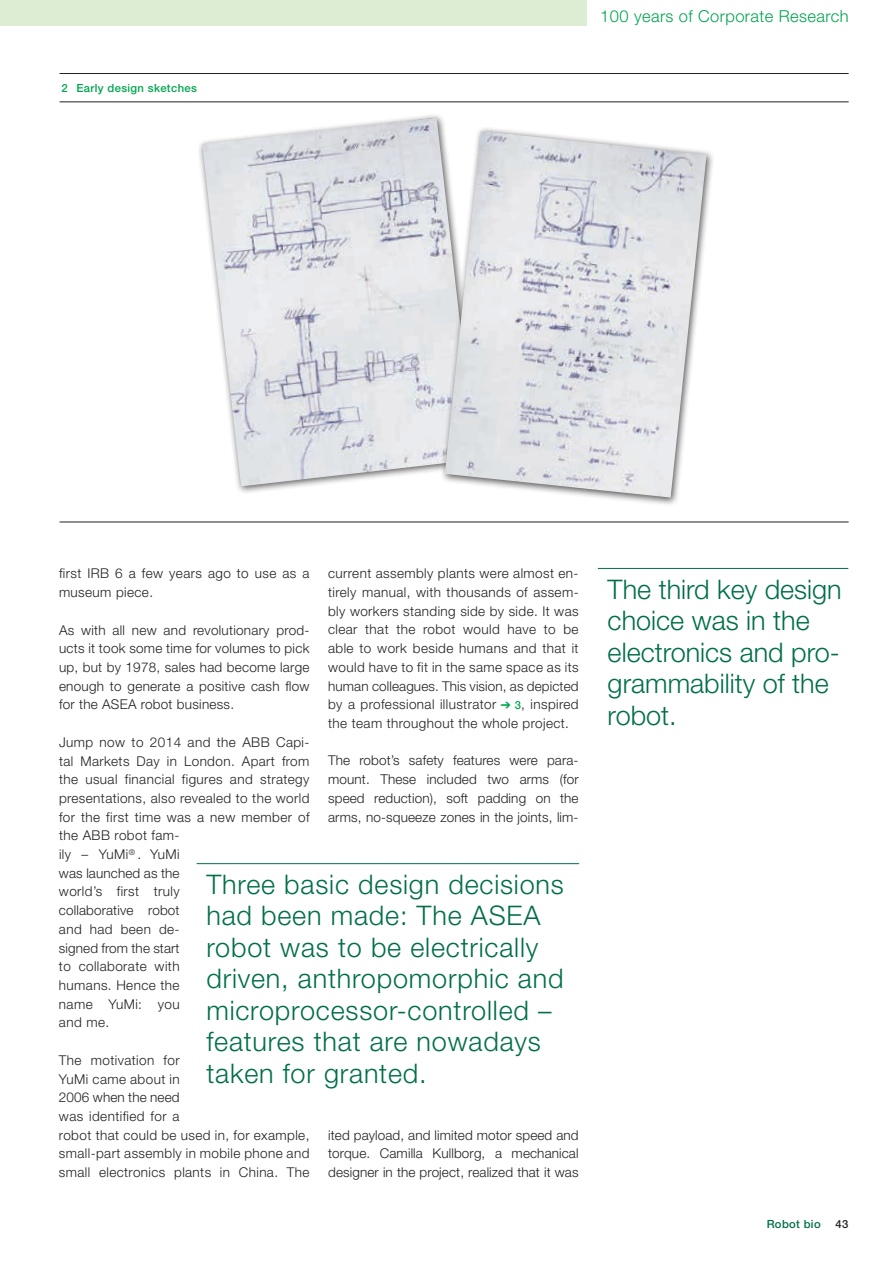
<style>
.page{position:relative;width:893px;height:1263px;background:#fff}
.page>*{position:absolute;margin:0;border:0;box-sizing:border-box;transform-origin:0 0}
.t1{font:300 27px/31.5px "Helvetica Neue";letter-spacing:.03em;color:#006f49}
.t2{font:300 27px/31.5px "Helvetica Neue";color:#006f49}
.t3{font:300 16.5px "Helvetica Neue";letter-spacing:.025em;color:#00a54f}
.t4{font:300 13.5px/18.8px "Helvetica Neue";letter-spacing:.03em;color:#231f20;text-align:justify}
.t5{font:500 11.25px "Helvetica Neue";letter-spacing:.03em;color:#00a54f}
.t6{font:500 11.25px "Helvetica Neue";letter-spacing:.03em;color:#006f49}
.t7{font:500 11.25px "Helvetica Neue";color:#231f20}
.s1{color:#00a54f}
.s2{font-weight:500;font-size:11.25px;color:#00a54f}
</style>
<div class="page">
<hr style="left:197px;top:863px;width:382px;height:1px;background:#006f49">
<hr style="left:598px;top:568px;width:250px;height:1px;background:#006f49">
<hr style="left:60px;top:101px;width:789px;height:1px;background:#231f20">
<hr style="left:60px;top:73px;width:789px;height:1px;background:#231f20">
<hr style="left:60px;top:522px;width:789px;height:1px;background:#231f20">
<div style="left:197px;top:113px;width:287px;height:382px;background:#231f20;opacity:.75"></div>
<img style="left:202px;top:117px;width:274px;height:369px">
<div style="left:440px;top:126px;width:275px;height:380px;background:#231f20;opacity:.75"></div>
<img style="left:445px;top:131px;width:262px;height:367px">
<div style="left:0;top:0;width:587px;height:26px;background:#dcedd3"></div>
<p class="t5" style="left:62px;top:81px;width:137px">2 Early design sketches</p>
<p class="t3" style="left:600px;top:6px;width:250px">100 years of Corporate Research</p>
<p class="t4" style="left:328px;top:564px;width:252px">current assembly plants were almost en&shy;tirely manual, with thousands of assem&shy;bly workers standing side by side. It was clear that the robot would have to be able to work beside humans and that it would have to fit in the same space as its human colleagues. This vision, as depicted by a professional illustrator <span class="s1">➔</span> <span class="s2">3</span>, inspired the team throughout the whole project.</p>
<p class="t4" style="left:328px;top:751px;width:252px">The robot’s safety features were para&shy;mount. These included two arms (for speed reduction), soft padding on the arms, no-squeeze zones in the joints, lim-</p>
<p class="t4" style="left:59px;top:564px;width:252px">first IRB 6 a few years ago to use as a museum piece.</p>
<p class="t4" style="left:59px;top:620px;width:252px">As with all new and revolutionary prod&shy;ucts it took some time for volumes to pick up, but by 1978, sales had become large enough to generate a positive cash flow for the ASEA robot business.</p>
<p class="t4" style="left:59px;top:732px;width:252px;text-align:left">Jump now to 2014 and the ABB Capi&shy;tal Markets Day in London. Apart from the usual financial figures and strategy presentations, also revealed to the world for the first time was a new member of the ABB robot fam-<br>ily – YuMi<sup>®</sup> . YuMi<br>was launched as the<br>world’s first truly<br>collaborative robot<br>and had been de-<br>signed from the start<br>to collaborate with<br>humans. Hence the<br>name YuMi: you<br>and me.</p>
<p class="t4" style="left:59px;top:1050px;width:252px;text-align:left">The motivation for<br>YuMi came about in<br>2006 when the need<br>was identified for a<br>robot that could be used in, for example, small-part assembly in mobile phone and small electronics plants in China. The</p>
<h1 class="t1" style="left:206px;top:868px;width:359px">Three basic design decisions had been made: The ASEA robot was to be electrically driven, anthropomorphic and microprocessor-controlled – features that are nowadays taken for granted.</h1>
<p class="t4" style="left:328px;top:1125px;width:252px">ited payload, and limited motor speed and torque. Camilla Kullborg, a mechanical designer in the project, realized that it was</p>
<h1 class="t2" style="left:608px;top:573px;width:236px">The third key design choice was in the electronics and pro&shy;grammability of the robot.</h1>
<p class="t6" style="left:767px;top:1217px;width:55px">Robot bio</p>
<p class="t7" style="left:835px;top:1217px;width:14px">43</p>
</div>
